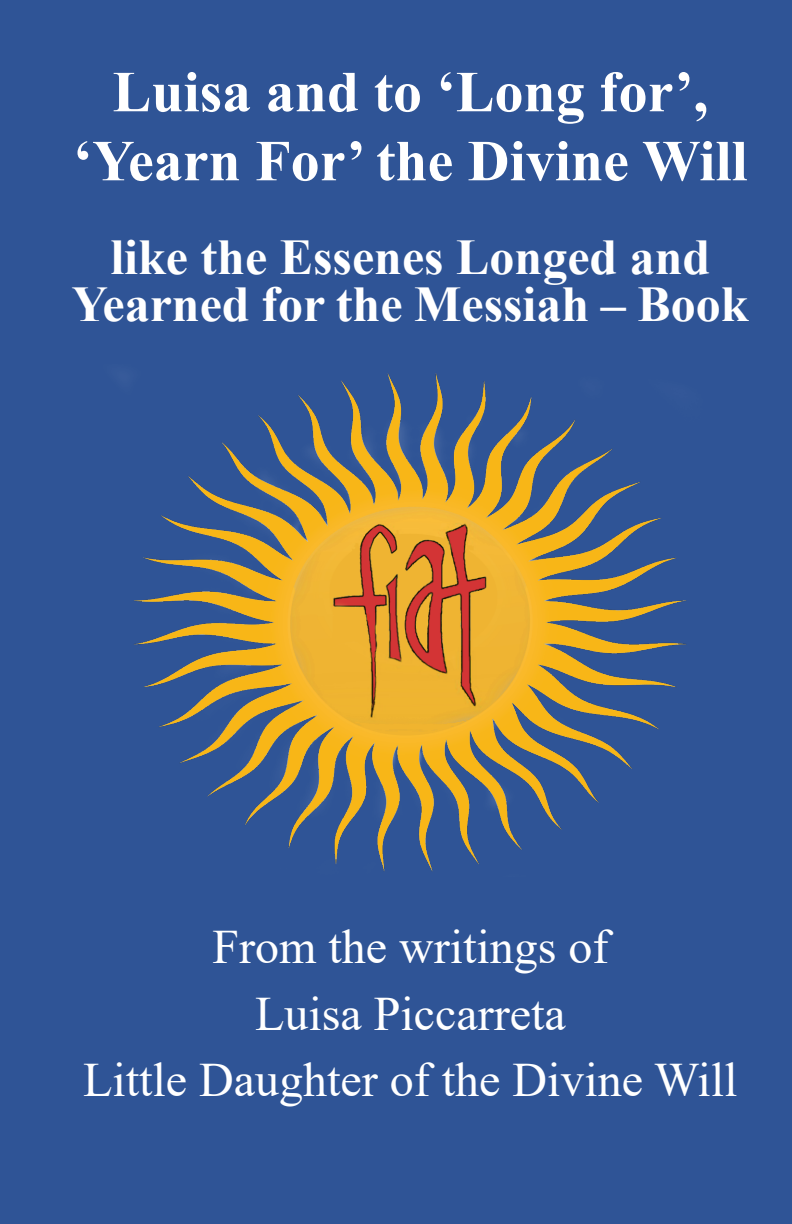
<style>
.page{position:relative;width:792px;height:1224px;background:#2f5496}
.page>*{position:absolute;margin:0;border:0;box-sizing:border-box;transform-origin:0 0}
.t1{font:700 58px/69px "Times New Roman";color:#fff;text-align:center}
.t2{font:700 50px/47px "Times New Roman";color:#fff;text-align:center}
.t3{font:48px/66.6px "Times New Roman";color:#fff;text-align:center}
</style>
<div class="page">
<img style="left:134px;top:373px;width:553px;height:499px">
<p class="t1" style="left:73px;top:56px;width:676px">Luisa and to ‘Long for’, ‘Yearn For’ the Divine Will</p>
<p class="t2" style="left:72px;top:233px;width:678px">like the Essenes Longed and<br>Yearned for the Messiah – Book</p>
<p class="t3" style="left:83px;top:912px;width:656px">From the writings of<br>Luisa Piccarreta<br>Little Daughter of the Divine Will</p>
</div>
